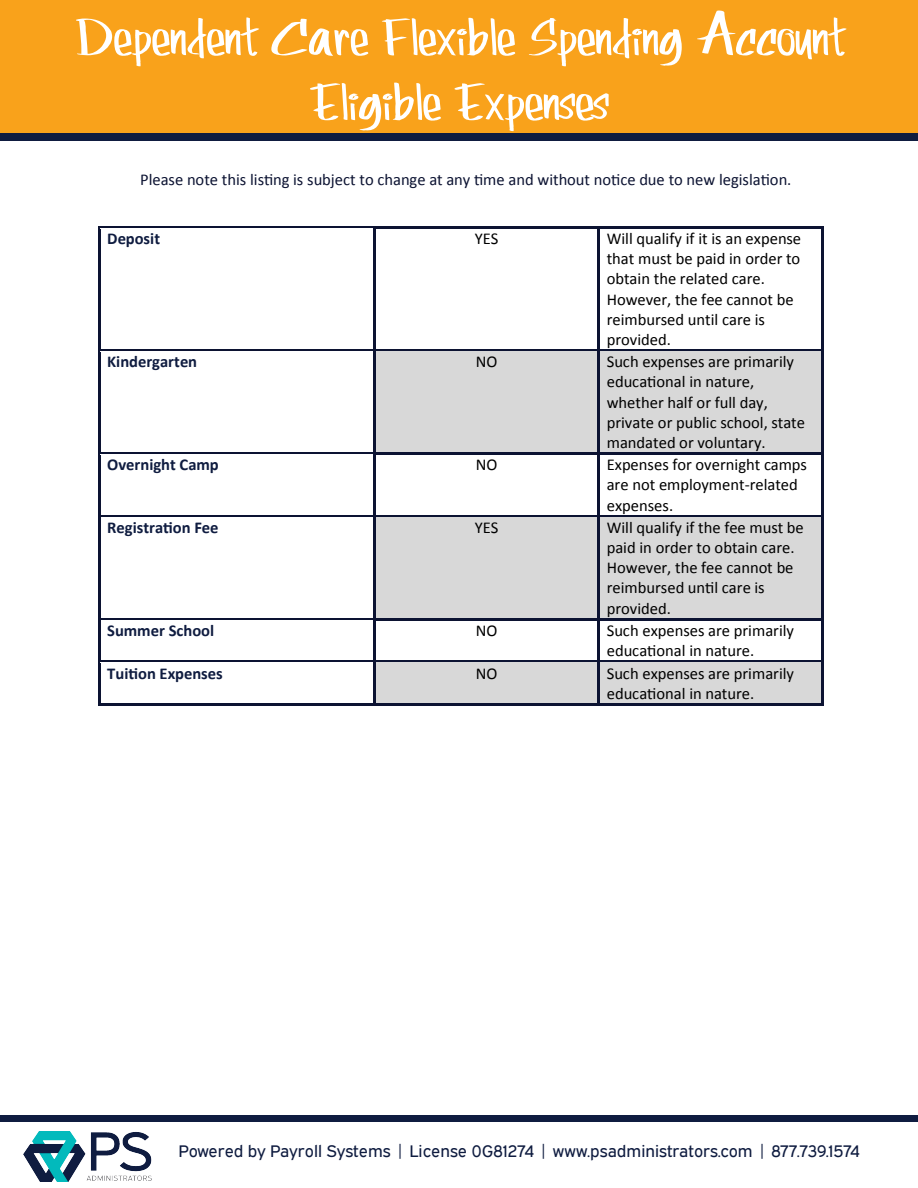
<style>
.page{position:relative;width:918px;height:1188px;background:#fff}
.page>*{position:absolute;margin:0;border:0;box-sizing:border-box;transform-origin:0 0}
.t1{font:54px/64.8px "rolina";color:#fff;text-align:center}
.t2{font:16.5px/20.1px "Calibri";color:#000}
.t3{font:16.5px "Calibri";color:#0c1332}
.t4{font:16.5px "Expressway Rg";color:#0f1c40}
.t5{font:700 16.5px "Calibri";letter-spacing:-.005em;color:#0f1c40}
</style>
<div class="page">
<hr style="left:100px;top:227px;width:274px;height:2px;background:#0c1332">
<hr style="left:376px;top:227px;width:222px;height:2px;background:#0c1332">
<hr style="left:600px;top:227px;width:222px;height:2px;background:#0c1332">
<hr style="left:98px;top:229px;width:2px;height:121px;background:#0c1332">
<hr style="left:374px;top:229px;width:2px;height:121px;background:#0c1332">
<hr style="left:598px;top:229px;width:2px;height:121px;background:#0c1332">
<hr style="left:822px;top:229px;width:2px;height:121px;background:#0c1332">
<div style="left:376px;top:352px;width:7px;height:20px;background:#d8d8d8"></div>
<div style="left:591px;top:352px;width:7px;height:20px;background:#d8d8d8"></div>
<div style="left:376px;top:372px;width:222px;height:81px;background:#d8d8d8"></div>
<div style="left:383px;top:352px;width:208px;height:20px;background:#d8d8d8"></div>
<div style="left:600px;top:352px;width:7px;height:101px;background:#d8d8d8"></div>
<div style="left:815px;top:352px;width:7px;height:101px;background:#d8d8d8"></div>
<div style="left:607px;top:352px;width:208px;height:20px;background:#d8d8d8"></div>
<div style="left:607px;top:372px;width:208px;height:20px;background:#d8d8d8"></div>
<div style="left:607px;top:392px;width:208px;height:20px;background:#d8d8d8"></div>
<div style="left:607px;top:412px;width:208px;height:20px;background:#d8d8d8"></div>
<div style="left:607px;top:432px;width:208px;height:21px;background:#d8d8d8"></div>
<hr style="left:100px;top:350px;width:274px;height:2px;background:#0c1332">
<hr style="left:376px;top:350px;width:222px;height:2px;background:#0c1332">
<hr style="left:600px;top:350px;width:222px;height:2px;background:#0c1332">
<hr style="left:98px;top:352px;width:2px;height:101px;background:#0c1332">
<hr style="left:374px;top:352px;width:2px;height:101px;background:#0c1332">
<hr style="left:598px;top:352px;width:2px;height:101px;background:#0c1332">
<hr style="left:822px;top:352px;width:2px;height:101px;background:#0c1332">
<hr style="left:100px;top:453px;width:274px;height:2px;background:#0c1332">
<hr style="left:376px;top:453px;width:222px;height:2px;background:#0c1332">
<hr style="left:600px;top:453px;width:222px;height:2px;background:#0c1332">
<hr style="left:98px;top:455px;width:2px;height:60px;background:#0c1332">
<hr style="left:374px;top:455px;width:2px;height:60px;background:#0c1332">
<hr style="left:598px;top:455px;width:2px;height:60px;background:#0c1332">
<hr style="left:822px;top:455px;width:2px;height:60px;background:#0c1332">
<div style="left:376px;top:517px;width:7px;height:21px;background:#d8d8d8"></div>
<div style="left:591px;top:517px;width:7px;height:21px;background:#d8d8d8"></div>
<div style="left:376px;top:538px;width:222px;height:80px;background:#d8d8d8"></div>
<div style="left:383px;top:517px;width:208px;height:21px;background:#d8d8d8"></div>
<div style="left:600px;top:517px;width:7px;height:101px;background:#d8d8d8"></div>
<div style="left:815px;top:517px;width:7px;height:101px;background:#d8d8d8"></div>
<div style="left:607px;top:517px;width:208px;height:21px;background:#d8d8d8"></div>
<div style="left:607px;top:538px;width:208px;height:20px;background:#d8d8d8"></div>
<div style="left:607px;top:558px;width:208px;height:20px;background:#d8d8d8"></div>
<div style="left:607px;top:578px;width:208px;height:20px;background:#d8d8d8"></div>
<div style="left:607px;top:598px;width:208px;height:20px;background:#d8d8d8"></div>
<hr style="left:100px;top:515px;width:274px;height:2px;background:#0c1332">
<hr style="left:376px;top:515px;width:222px;height:2px;background:#0c1332">
<hr style="left:600px;top:515px;width:222px;height:2px;background:#0c1332">
<hr style="left:98px;top:518px;width:2px;height:100px;background:#0c1332">
<hr style="left:374px;top:518px;width:2px;height:100px;background:#0c1332">
<hr style="left:598px;top:518px;width:2px;height:100px;background:#0c1332">
<hr style="left:822px;top:518px;width:2px;height:100px;background:#0c1332">
<hr style="left:100px;top:618px;width:274px;height:2px;background:#0c1332">
<hr style="left:376px;top:618px;width:222px;height:2px;background:#0c1332">
<hr style="left:600px;top:618px;width:222px;height:2px;background:#0c1332">
<hr style="left:98px;top:621px;width:2px;height:40px;background:#0c1332">
<hr style="left:374px;top:621px;width:2px;height:40px;background:#0c1332">
<hr style="left:598px;top:621px;width:2px;height:40px;background:#0c1332">
<hr style="left:822px;top:621px;width:2px;height:40px;background:#0c1332">
<div style="left:376px;top:663px;width:7px;height:20px;background:#d8d8d8"></div>
<div style="left:591px;top:663px;width:7px;height:20px;background:#d8d8d8"></div>
<div style="left:376px;top:683px;width:222px;height:20px;background:#d8d8d8"></div>
<div style="left:383px;top:663px;width:208px;height:20px;background:#d8d8d8"></div>
<div style="left:600px;top:663px;width:7px;height:40px;background:#d8d8d8"></div>
<div style="left:815px;top:663px;width:7px;height:40px;background:#d8d8d8"></div>
<div style="left:607px;top:663px;width:208px;height:20px;background:#d8d8d8"></div>
<div style="left:607px;top:683px;width:208px;height:20px;background:#d8d8d8"></div>
<hr style="left:100px;top:661px;width:274px;height:2px;background:#0c1332">
<hr style="left:376px;top:661px;width:222px;height:2px;background:#0c1332">
<hr style="left:600px;top:661px;width:222px;height:2px;background:#0c1332">
<hr style="left:98px;top:663px;width:2px;height:40px;background:#0c1332">
<hr style="left:100px;top:703px;width:274px;height:3px;background:#0c1332">
<hr style="left:374px;top:663px;width:2px;height:40px;background:#0c1332">
<hr style="left:376px;top:703px;width:222px;height:3px;background:#0c1332">
<hr style="left:598px;top:663px;width:2px;height:40px;background:#0c1332">
<hr style="left:600px;top:703px;width:222px;height:3px;background:#0c1332">
<hr style="left:822px;top:663px;width:2px;height:40px;background:#0c1332">
<img style="left:24px;top:1132px;width:127px;height:50px">
<div style="left:0;top:1115px;width:918px;height:6px;background:#0f1c40"></div>
<div style="left:0;top:0;width:918px;height:136px;background:#f9a21b"></div>
<div style="left:0;top:134px;width:918px;height:7px;background:#0f1c40"></div>
<h1 class="t1" style="left:74px;top:6px;width:773px">Dependent Care Flexible Spending Account<br>Eligible Expenses</h1>
<p class="t3" style="left:140px;top:169px;width:653px">Please note this listing is subject to change at any time and without notice due to new legislation.</p>
<p class="t5" style="left:107px;top:228px;width:54px">Deposit</p>
<p class="t2" style="left:475px;top:229px;width:25px">YES</p>
<p class="t2" style="left:607px;top:229px;width:196px">Will qualify if it is an expense that must be paid in order to obtain the related care.<br>However, the fee cannot be reimbursed until care is provided.</p>
<p class="t5" style="left:107px;top:351px;width:91px">Kindergarten</p>
<p class="t2" style="left:476px;top:352px;width:23px">NO</p>
<p class="t2" style="left:607px;top:352px;width:200px">Such expenses are primarily educational in nature, whether half or full day, private or public school, state mandated or voluntary.</p>
<p class="t5" style="left:107px;top:454px;width:113px">Overnight Camp</p>
<p class="t2" style="left:476px;top:455px;width:23px">NO</p>
<p class="t2" style="left:607px;top:455px;width:202px">Expenses for overnight camps are not employment-related expenses.</p>
<p class="t5" style="left:107px;top:517px;width:113px">Registration Fee</p>
<p class="t2" style="left:475px;top:517px;width:25px">YES</p>
<p class="t2" style="left:607px;top:517px;width:199px">Will qualify if the fee must be paid in order to obtain care.<br>However, the fee cannot be reimbursed until care is provided.</p>
<p class="t5" style="left:107px;top:620px;width:108px">Summer School</p>
<p class="t2" style="left:476px;top:620px;width:23px">NO</p>
<p class="t2" style="left:607px;top:620px;width:189px">Such expenses are primarily educational in nature.</p>
<p class="t5" style="left:107px;top:662px;width:117px">Tuition Expenses</p>
<p class="t2" style="left:476px;top:663px;width:23px">NO</p>
<p class="t2" style="left:607px;top:663px;width:189px">Such expenses are primarily educational in nature.</p>
<p class="t4" style="left:178px;top:1139px;width:683px">Powered by Payroll Systems | License 0G81274 | www.psadministrators.com | 877.739.1574</p>
</div>
